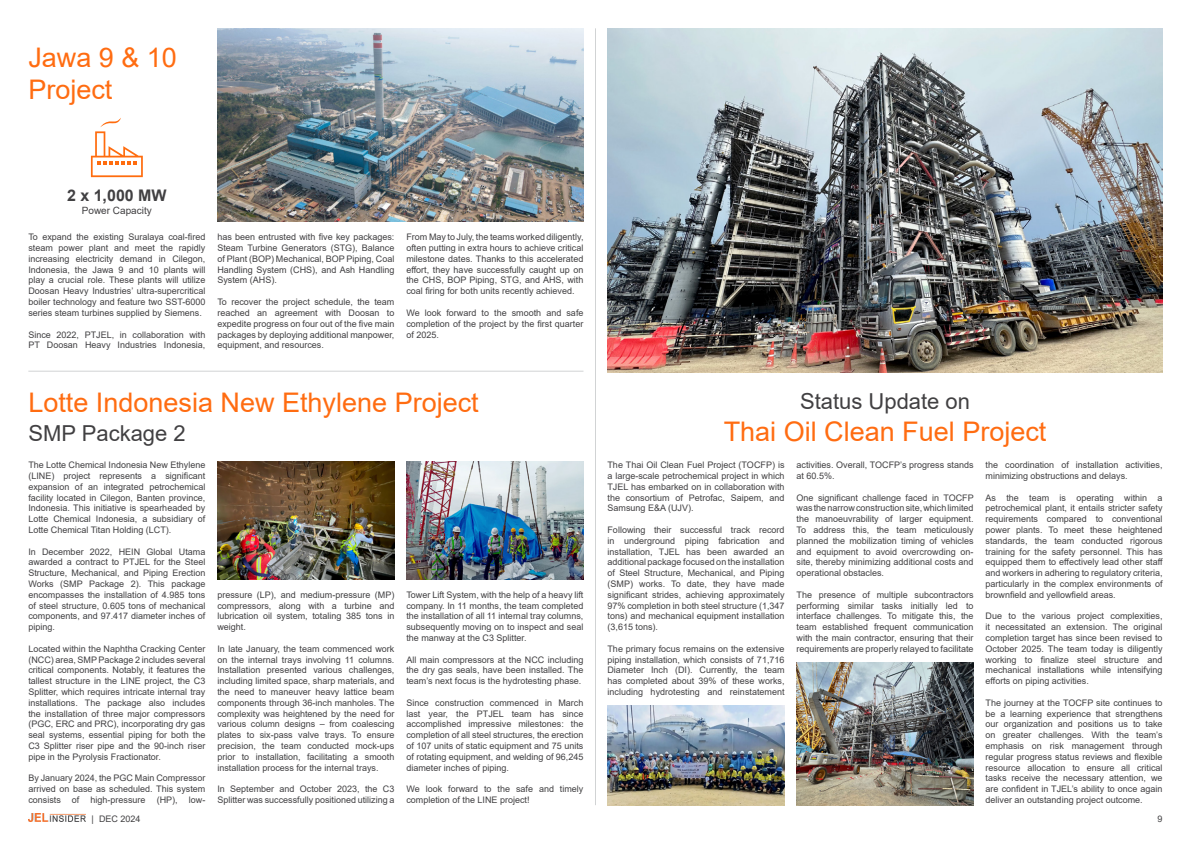
<style>
.page{position:relative;width:1191px;height:842px;background:#fff}
.page>*{position:absolute;margin:0;border:0;box-sizing:border-box;transform-origin:0 0}
.t1{font:27px/32.4px "Arial";color:#ff6c11}
.t2{font:22px "Arial";color:#414042}
.t3{font:700 16px "Arial";color:#414042}
.t4{font:10px "Arial";color:#414042}
.t5{font:9px/10.8px "Arial";color:#414042;text-align:justify}
</style>
<div class="page">
<img style="left:29px;top:814px;width:57px;height:8px">
<img style="left:607px;top:28px;width:555px;height:344px">
<img style="left:796px;top:662px;width:177px;height:143px">
<img style="left:607px;top:705px;width:177px;height:100px">
<svg style="left:91px;top:118px;width:52px;height:59px"></svg>
<img style="left:217px;top:28px;width:366px;height:194px">
<img style="left:217px;top:462px;width:177px;height:117px">
<img style="left:406px;top:462px;width:177px;height:117px">
<hr style="left:28px;top:371px;width:555px;height:1px;background:#d1d3d4">
<hr style="left:595px;top:28px;width:1px;height:777px;background:#d1d3d4">
<h1 class="t1" style="left:28px;top:43px;width:150px">Jawa 9 &amp; 10<br>Project</h1>
<h3 class="t3" style="left:67px;top:189px;width:101px">2 x 1,000 MW</h3>
<p class="t4" style="left:82px;top:207px;width:72px">Power Capacity</p>
<p class="t5" style="left:28px;top:232px;width:178px">To expand the existing Suralaya coal-fired steam power plant and meet the rapidly increasing electricity demand in Cilegon, Indonesia, the Jawa 9 and 10 plants will play a crucial role. These plants will utilize Doosan Heavy Industries’ ultra-supercritical boiler technology and feature two SST-6000 series steam turbines supplied by Siemens.</p>
<p class="t5" style="left:28px;top:330px;width:178px">Since 2022, PTJEL, in collaboration with<br>PT Doosan Heavy Industries Indonesia,</p>
<p class="t5" style="left:217px;top:232px;width:178px">has been entrusted with five key packages:<br>Steam Turbine Generators (STG), Balance of Plant (BOP) Mechanical, BOP Piping, Coal Handling System (CHS), and Ash Handling System (AHS).</p>
<p class="t5" style="left:217px;top:297px;width:178px">To recover the project schedule, the team reached an agreement with Doosan to expedite progress on four out of the five main packages by deploying additional manpower, equipment, and resources.</p>
<p class="t5" style="left:406px;top:233px;width:178px">From May to July, the teams worked diligently, often putting in extra hours to achieve critical milestone dates. Thanks to this accelerated effort, they have successfully caught up on the CHS, BOP Piping, STG, and AHS, with coal firing for both units recently achieved.</p>
<p class="t5" style="left:406px;top:308px;width:178px">We look forward to the smooth and safe completion of the project by the first quarter of 2025.</p>
<h1 class="t1" style="left:28px;top:389px;width:452px">Lotte Indonesia New Ethylene Project</h1>
<h2 class="t2" style="left:28px;top:425px;width:159px">SMP Package 2</h2>
<p class="t5" style="left:28px;top:460px;width:178px">The Lotte Chemical Indonesia New Ethylene (LINE) project represents a significant expansion of an integrated petrochemical facility located in Cilegon, Banten province, Indonesia. This initiative is spearheaded by Lotte Chemical Indonesia, a subsidiary of Lotte Chemical Titan Holding (LCT).</p>
<p class="t5" style="left:28px;top:547px;width:178px">In December 2022, HEIN Global Utama awarded a contract to PTJEL for the Steel Structure, Mechanical, and Piping Erection Works (SMP Package 2). This package encompasses the installation of 4.985 tons of steel structure, 0.605 tons of mechanical components, and 97.417 diameter inches of piping.</p>
<p class="t5" style="left:28px;top:644px;width:178px">Located within the Naphtha Cracking Center (NCC) area, SMP Package 2 includes several critical components. Notably, it features the tallest structure in the LINE project, the C3<br>Splitter, which requires intricate internal tray installations. The package also includes the installation of three major compressors (PGC, ERC and PRC), incorporating dry gas seal systems, essential piping for both the C3 Splitter riser pipe and the 90-inch riser pipe in the Pyrolysis Fractionator.</p>
<p class="t5" style="left:28px;top:774px;width:178px">By January 2024, the PGC Main Compressor arrived on base as scheduled. This system consists of high-pressure (HP), low-</p>
<p class="t5" style="left:217px;top:590px;width:178px">pressure (LP), and medium-pressure (MP) compressors, along with a turbine and lubrication oil system, totaling 385 tons in weight.</p>
<p class="t5" style="left:217px;top:644px;width:178px">In late January, the team commenced work on the internal trays involving 11 columns.<br>Installation presented various challenges, including limited space, sharp materials, and the need to maneuver heavy lattice beam components through 36-inch manholes. The complexity was heightened by the need for various column designs – from coalescing plates to six-pass valve trays. To ensure precision, the team conducted mock-ups prior to installation, facilitating a smooth installation process for the internal trays.</p>
<p class="t5" style="left:217px;top:784px;width:178px">In September and October 2023, the C3<br>Splitter was successfully positioned utilizing a</p>
<p class="t5" style="left:406px;top:590px;width:178px">Tower Lift System, with the help of a heavy lift company. In 11 months, the team completed the installation of all 11 internal tray columns, subsequently moving on to inspect and seal the manway at the C3 Splitter.</p>
<p class="t5" style="left:406px;top:655px;width:178px">All main compressors at the NCC including the dry gas seals, have been installed. The team’s next focus is the hydrotesting phase.</p>
<p class="t5" style="left:406px;top:698px;width:178px">Since construction commenced in March last year, the PTJEL team has since accomplished impressive milestones: the completion of all steel structures, the erection of 107 units of static equipment and 75 units of rotating equipment, and welding of 96,245 diameter inches of piping.</p>
<p class="t5" style="left:406px;top:784px;width:178px">We look forward to the safe and timely completion of the LINE project!</p>
<h2 class="t2" style="left:800px;top:393px;width:171px">Status Update on</h2>
<h1 class="t1" style="left:723px;top:418px;width:324px">Thai Oil Clean Fuel Project</h1>
<p class="t5" style="left:607px;top:460px;width:178px">The Thai Oil Clean Fuel Project (TOCFP) is a large-scale petrochemical project in which TJEL has embarked on in collaboration with the consortium of Petrofac, Saipem, and Samsung E&amp;A (UJV).</p>
<p class="t5" style="left:607px;top:525px;width:178px">Following their successful track record in underground piping fabrication and installation, TJEL has been awarded an additional package focused on the installation of Steel Structure, Mechanical, and Piping (SMP) works. To date, they have made significant strides, achieving approximately 97% completion in both steel structure (1,347 tons) and mechanical equipment installation (3,615 tons).</p>
<p class="t5" style="left:607px;top:644px;width:178px">The primary focus remains on the extensive piping installation, which consists of 71,716<br>Diameter Inch (DI). Currently, the team has completed about 39% of these works, including hydrotesting and reinstatement</p>
<p class="t5" style="left:796px;top:460px;width:178px">activities. Overall, TOCFP’s progress stands at 60.5%.</p>
<p class="t5" style="left:796px;top:492px;width:179px">One significant challenge faced in TOCFP was the narrow construction site, which limited the manoeuvrability of larger equipment.<br>To address this, the team meticulously planned the mobilization timing of vehicles and equipment to avoid overcrowding on&shy;site, thereby minimizing additional costs and operational obstacles.</p>
<p class="t5" style="left:796px;top:590px;width:178px">The presence of multiple subcontractors performing similar tasks initially led to interface challenges. To mitigate this, the team established frequent communication with the main contractor, ensuring that their requirements are properly relayed to facilitate</p>
<p class="t5" style="left:985px;top:460px;width:178px">the coordination of installation activities, minimizing obstructions and delays.</p>
<p class="t5" style="left:985px;top:493px;width:179px">As the team is operating within a petrochemical plant, it entails stricter safety requirements compared to conventional power plants. To meet these heightened standards, the team conducted rigorous training for the safety personnel. This has equipped them to effectively lead other staff and workers in adhering to regulatory criteria, particularly in the complex environments of brownfield and yellowfield areas.</p>
<p class="t5" style="left:985px;top:612px;width:178px">Due to the various project complexities, it necessitated an extension. The original completion target has since been revised to October 2025. The team today is diligently working to finalize steel structure and mechanical installations while intensifying efforts on piping activities.</p>
<p class="t5" style="left:985px;top:698px;width:178px">The journey at the TOCFP site continues to be a learning experience that strengthens our organization and positions us to take on greater challenges. With the team’s emphasis on risk management through regular progress status reviews and flexible resource allocation to ensure all critical tasks receive the necessary attention, we are confident in TJEL’s ability to once again deliver an outstanding project outcome.</p>
<p class="t5" style="left:92px;top:814px;width:50px">| DEC 2024</p>
<p class="t5" style="left:1157px;top:814px;width:7px">9</p>
</div>
